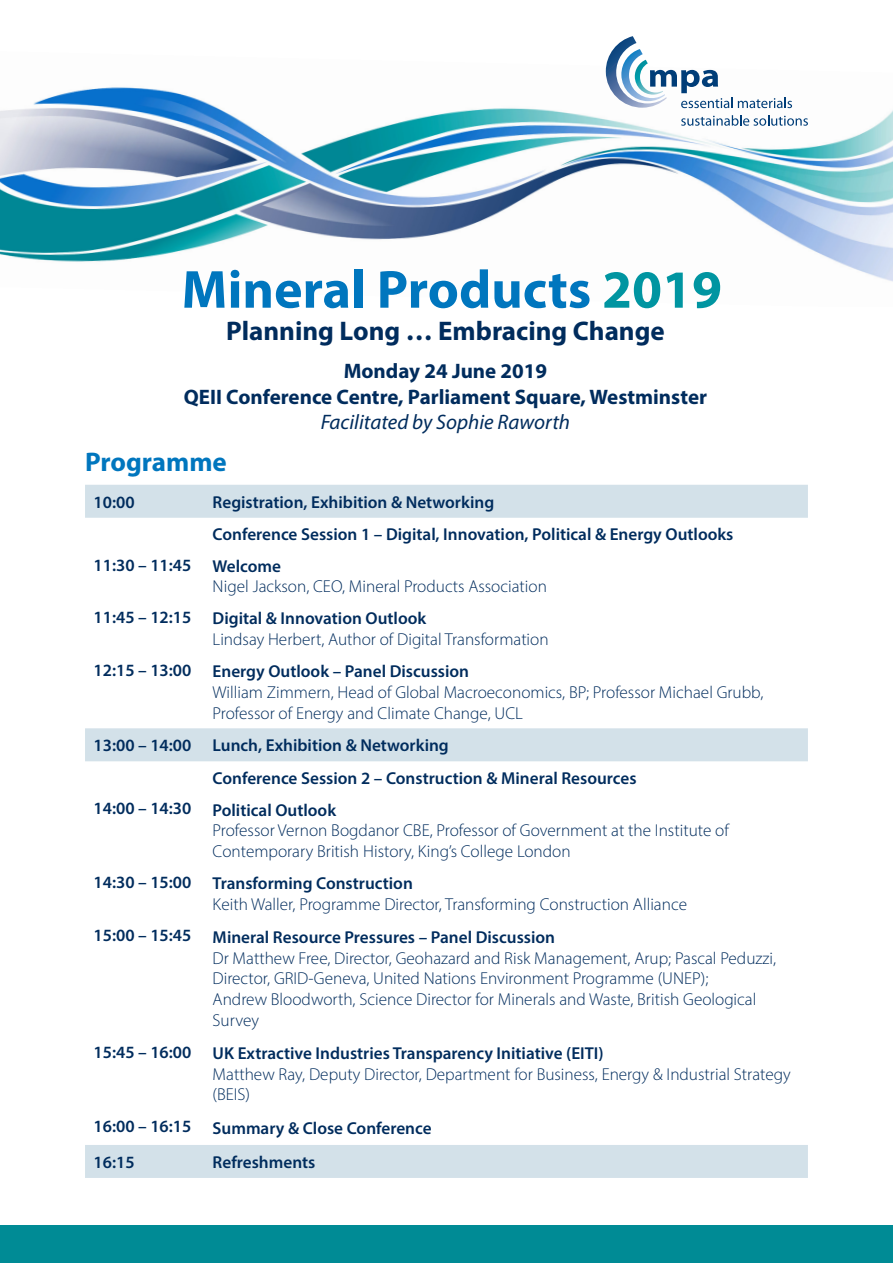
<style>
.page{position:relative;width:893px;height:1263px;background:#fff}
.page>*{position:absolute;margin:0;border:0;box-sizing:border-box;transform-origin:0 0}
.t1{font:700 54px "Myriad Pro";color:#0076be}
.t2{font:700 27px "Myriad Pro";color:#002c5d}
.t3{font:700 27px "Myriad Pro";color:#0076be}
.t4{font:700 21px/25.5px "Myriad Pro";color:#002c5d;text-align:center}
.t5{font:italic 21px "Myriad Pro";color:#002c5d}
.t6{font:300 17.25px/20.7px "Myriad Pro";color:#002c5d}
.t7{font:600 17.25px "Myriad Pro";color:#002c5d}
.s1{color:#0095a1}
</style>
<div class="page">
<img style="left:0;top:68px;width:893px;height:214px">
<svg style="left:606px;top:36px;width:186px;height:72px"></svg>
<svg style="left:681px;top:115px;width:127px;height:11px"></svg>
<div style="left:0;top:1225px;width:893px;height:38px;background:#008b95"></div>
<svg style="left:85px;top:485px;width:723px;height:693px"></svg>
<p class="t1" style="left:182px;top:254px;width:542px">Mineral Products <span class="s1">2019</span></p>
<p class="t2" style="left:226px;top:313px;width:440px">Planning Long … Embracing Change</p>
<p class="t4" style="left:184px;top:358px;width:525px">Monday 24 June 2019<br>QEII Conference Centre, Parliament Square, Westminster</p>
<p class="t5" style="left:321px;top:409px;width:251px">Facilitated by Sophie Raworth</p>
<p class="t3" style="left:85px;top:444px;width:143px">Programme</p>
<p class="t7" style="left:94px;top:491px;width:43px">10:00</p>
<p class="t7" style="left:213px;top:491px;width:283px">Registration, Exhibition &amp; Networking</p>
<p class="t7" style="left:213px;top:523px;width:522px">Conference Session 1 – Digital, Innovation, Political &amp; Energy Outlooks</p>
<p class="t7" style="left:94px;top:554px;width:99px">11:30 – 11:45</p>
<p class="t7" style="left:213px;top:555px;width:70px">Welcome</p>
<p class="t6" style="left:213px;top:576px;width:336px">Nigel Jackson, CEO, Mineral Products Association</p>
<p class="t7" style="left:94px;top:606px;width:99px">11:45 – 12:15</p>
<p class="t7" style="left:213px;top:607px;width:215px">Digital &amp; Innovation Outlook</p>
<p class="t6" style="left:213px;top:629px;width:338px">Lindsay Herbert, Author of Digital Transformation</p>
<p class="t7" style="left:94px;top:659px;width:99px">12:15 – 13:00</p>
<p class="t7" style="left:213px;top:660px;width:258px">Energy Outlook – Panel Discussion</p>
<p class="t6" style="left:213px;top:681px;width:552px">William Zimmern, Head of Global Macroeconomics, BP; Professor Michael Grubb,<br>Professor of Energy and Climate Change, UCL</p>
<p class="t7" style="left:94px;top:734px;width:99px">13:00 – 14:00</p>
<p class="t7" style="left:213px;top:734px;width:238px">Lunch, Exhibition &amp; Networking</p>
<p class="t7" style="left:213px;top:767px;width:425px">Conference Session 2 – Construction &amp; Mineral Resources</p>
<p class="t7" style="left:94px;top:798px;width:99px">14:00 – 14:30</p>
<p class="t7" style="left:213px;top:799px;width:125px">Political Outlook</p>
<p class="t6" style="left:213px;top:820px;width:518px">Professor Vernon Bogdanor CBE, Professor of Government at the Institute of<br>Contemporary British History, King’s College London</p>
<p class="t7" style="left:94px;top:871px;width:99px">14:30 – 15:00</p>
<p class="t7" style="left:213px;top:872px;width:202px">Transforming Construction</p>
<p class="t6" style="left:213px;top:894px;width:476px">Keith Waller, Programme Director, Transforming Construction Alliance</p>
<p class="t7" style="left:94px;top:924px;width:99px">15:00 – 15:45</p>
<p class="t7" style="left:213px;top:926px;width:344px">Mineral Resource Pressures – Panel Discussion</p>
<p class="t6" style="left:213px;top:947px;width:565px">Dr Matthew Free, Director, Geohazard and Risk Management, Arup; Pascal Peduzzi,<br>Director, GRID-Geneva, United Nations Environment Programme (UNEP);</p>
<p class="t6" style="left:213px;top:989px;width:545px">Andrew Bloodworth, Science Director for Minerals and Waste, British Geological<br>Survey</p>
<p class="t7" style="left:94px;top:1041px;width:99px">15:45 – 16:00</p>
<p class="t7" style="left:213px;top:1042px;width:392px">UK Extractive Industries Transparency Initiative (EITI)</p>
<p class="t6" style="left:213px;top:1063px;width:580px">Matthew Ray, Deputy Director, Department for Business, Energy &amp; Industrial Strategy (BEIS)</p>
<p class="t7" style="left:94px;top:1115px;width:99px">16:00 – 16:15</p>
<p class="t7" style="left:213px;top:1117px;width:221px">Summary &amp; Close Conference</p>
<p class="t7" style="left:94px;top:1151px;width:43px">16:15</p>
<p class="t7" style="left:213px;top:1151px;width:104px">Refreshments</p>
</div>
